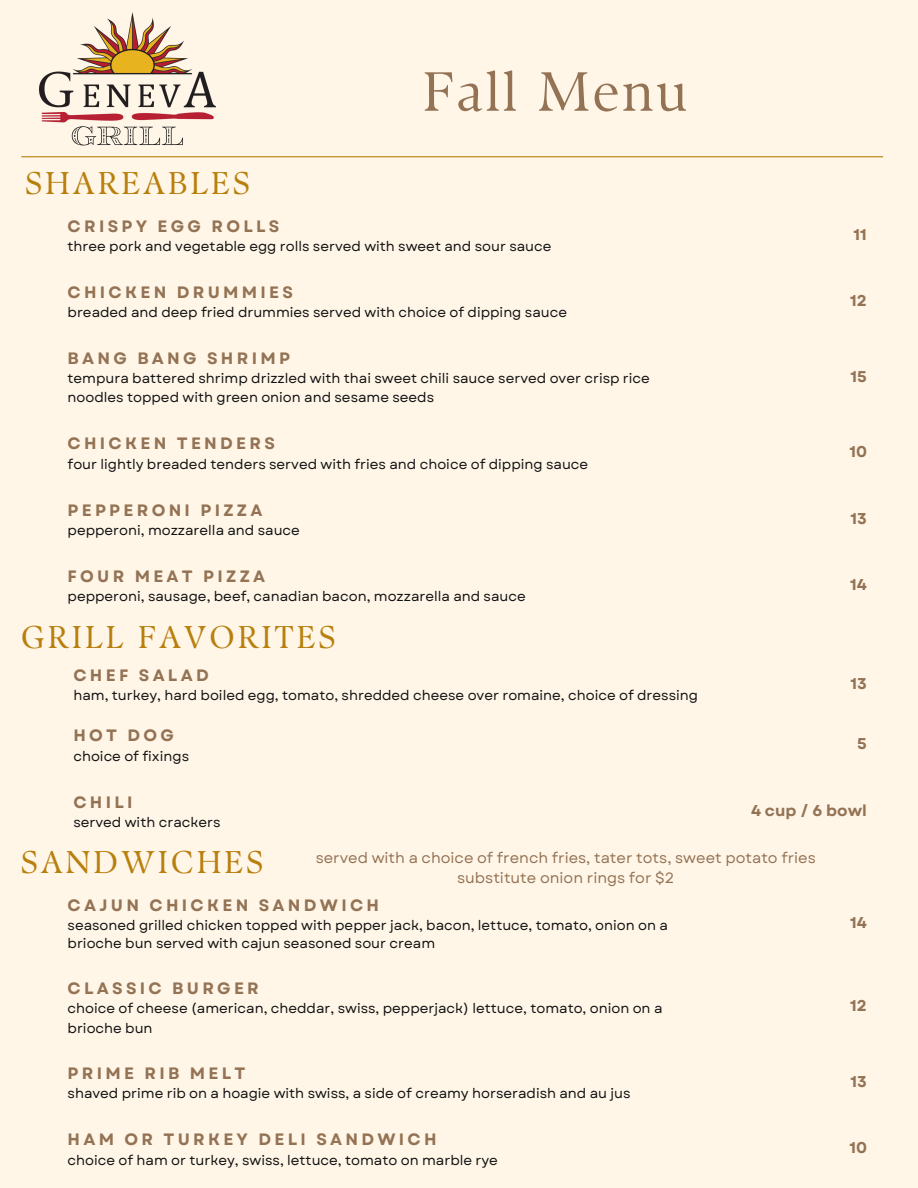
<style>
.page{position:relative;width:918px;height:1188px;background:#fff6e8}
.page>*{position:absolute;margin:0;border:0;box-sizing:border-box;transform-origin:0 0}
.t1{font:55.2px "TY Serif D";letter-spacing:.05em;color:#947355}
.t2{font:31.5px "TY Serif D";letter-spacing:.1em;color:#b87f0c}
.t3{font:700 16.5px "Garet";letter-spacing:.2em;color:#947355}
.t4{font:700 15.6px "Garet";color:#947355}
.t5{font:14.85px "Garet";color:#947355}
.t6{font:13.65px/19.2px "Garet";color:#101010}
</style>
<div class="page">
<hr style="left:21px;top:156px;width:862px;height:1px;background:#b87f0c">
<img style="left:35px;top:12px;width:185px;height:146px">
<p class="t2" style="left:25px;top:164px;width:226px">SHAREABLES</p>
<p class="t1" style="left:423px;top:58px;width:266px">Fall Menu</p>
<p class="t3" style="left:68px;top:215px;width:213px">CRISPY EGG ROLLS</p>
<p class="t6" style="left:68px;top:237px;width:485px">three pork and vegetable egg rolls served with sweet and sour sauce</p>
<p class="t3" style="left:68px;top:280px;width:227px">CHICKEN DRUMMIES</p>
<p class="t6" style="left:68px;top:302px;width:501px">breaded and deep fried drummies served with choice of dipping sauce</p>
<p class="t4" style="left:854px;top:224px;width:15px">11</p>
<p class="t4" style="left:850px;top:289px;width:18px">12</p>
<p class="t3" style="left:68px;top:346px;width:224px">BANG BANG SHRIMP</p>
<p class="t6" style="left:68px;top:369px;width:584px">tempura battered shrimp drizzled with thai sweet chili sauce served over crisp rice noodles topped with green onion and sesame seeds</p>
<p class="t4" style="left:851px;top:365px;width:18px">15</p>
<p class="t3" style="left:68px;top:432px;width:209px">CHICKEN TENDERS</p>
<p class="t6" style="left:68px;top:454px;width:522px">four lightly breaded tenders served with fries and choice of dipping sauce</p>
<p class="t4" style="left:849px;top:441px;width:19px">10</p>
<p class="t3" style="left:68px;top:498px;width:196px">PEPPERONI PIZZA</p>
<p class="t6" style="left:68px;top:521px;width:234px">pepperoni, mozzarella and sauce</p>
<p class="t3" style="left:68px;top:564px;width:199px">FOUR MEAT PIZZA</p>
<p class="t6" style="left:68px;top:587px;width:460px">pepperoni, sausage, beef, canadian bacon, mozzarella and sauce</p>
<p class="t2" style="left:21px;top:618px;width:316px">GRILL FAVORITES</p>
<p class="t3" style="left:73px;top:663px;width:137px">CHEF SALAD</p>
<p class="t6" style="left:73px;top:686px;width:626px">ham, turkey, hard boiled egg, tomato, shredded cheese over romaine, choice of dressing</p>
<p class="t3" style="left:73px;top:724px;width:102px">HOT DOG</p>
<p class="t6" style="left:73px;top:746px;width:117px">choice of fixings</p>
<p class="t3" style="left:73px;top:790px;width:61px">CHILI</p>
<p class="t6" style="left:73px;top:813px;width:149px">served with crackers</p>
<p class="t4" style="left:851px;top:507px;width:18px">13</p>
<p class="t4" style="left:850px;top:573px;width:18px">14</p>
<p class="t4" style="left:851px;top:672px;width:18px">13</p>
<p class="t4" style="left:857px;top:733px;width:11px">5</p>
<p class="t4" style="left:751px;top:799px;width:117px">4 cup / 6 bowl</p>
<p class="t2" style="left:21px;top:843px;width:243px">SANDWICHES</p>
<p class="t5" style="left:316px;top:847px;width:502px">served with a choice of french fries, tater tots, sweet potato fries</p>
<p class="t5" style="left:457px;top:867px;width:219px">substitute onion rings for $2</p>
<p class="t3" style="left:68px;top:893px;width:313px">CAJUN CHICKEN SANDWICH</p>
<p class="t6" style="left:68px;top:916px;width:602px;line-height:18px">seasoned grilled chicken topped with pepper jack, bacon, lettuce, tomato, onion on a brioche bun served with cajun seasoned sour cream</p>
<p class="t4" style="left:850px;top:911px;width:18px">14</p>
<p class="t3" style="left:68px;top:977px;width:193px">CLASSIC BURGER</p>
<p class="t6" style="left:68px;top:999px;width:596px">choice of cheese (american, cheddar, swiss, pepperjack) lettuce, tomato, onion on a brioche bun</p>
<p class="t4" style="left:850px;top:995px;width:18px">12</p>
<p class="t3" style="left:68px;top:1061px;width:179px">PRIME RIB MELT</p>
<p class="t6" style="left:68px;top:1084px;width:565px">shaved prime rib on a hoagie with swiss, a side of creamy horseradish and au jus</p>
<p class="t4" style="left:851px;top:1070px;width:18px">13</p>
<p class="t3" style="left:68px;top:1128px;width:371px">HAM OR TURKEY DELI SANDWICH</p>
<p class="t6" style="left:68px;top:1150px;width:432px">choice of ham or turkey, swiss, lettuce, tomato on marble rye</p>
<p class="t4" style="left:849px;top:1137px;width:19px">10</p>
</div>
